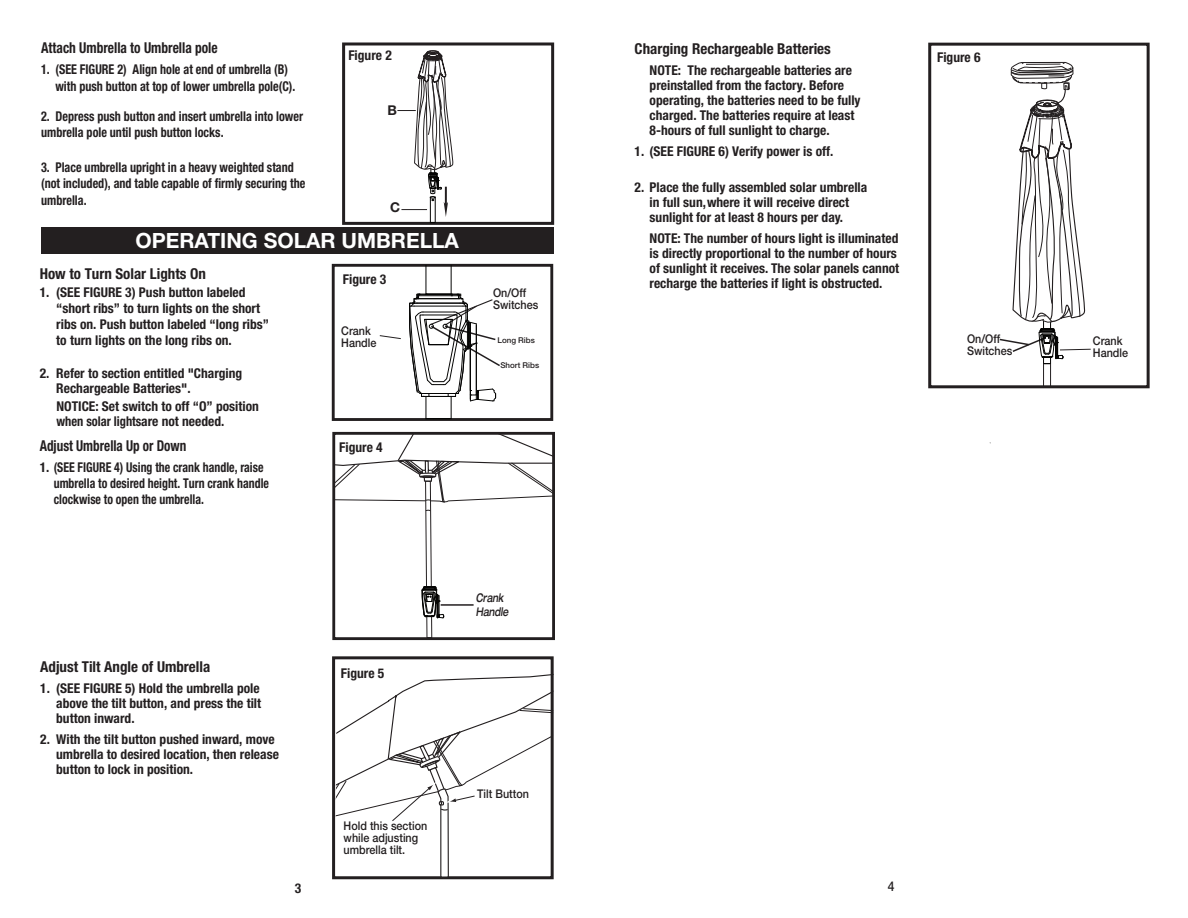
<style>
.page{position:relative;width:1188px;height:918px;background:#fff}
.page>*{position:absolute;margin:0;border:0;box-sizing:border-box;transform-origin:0 0}
.t1{font:700 21px "Helvetica Neue LT Std";color:#fff}
.t2{font:700 condensed 15px "Helvetica Neue LT Std";color:#231f20}
.t3{font:700 condensed 15px "Helvetica Neue LT Std";color:#231f20;scale:.9 1}
.t4{font:700 condensed 15px "Helvetica Neue LT Std";color:#231f20;scale:.88 1}
.t5{font:700 condensed 13.5px/15px "Helvetica Neue LT Std";color:#231f20}
.t6{font:700 condensed 13.5px/16.2px "Helvetica Neue LT Std";color:#231f20;scale:.9 1}
.t7{font:700 13.5px "Helvetica Neue LT Std";color:#231f20}
.t8{font:500 13.5px "Helvetica Neue LT Std";color:#231f20;scale:.9 1}
.t9{font:500 12px/12px "Helvetica Neue LT Std";color:#231f20;scale:.9 1}
.t10{font:italic 500 expanded 12px/14.4px "Helvetica Neue LT Std";color:#231f20;scale:.69 1}
.t11{font:500 7.95px "Helvetica Neue LT Std";color:#231f20}
</style>
<div class="page">
<div style="left:928px;top:43px;width:222px;height:345px;border:3px solid #231f20"></div>
<div style="left:41px;top:227px;width:513px;height:27px;background:#231f20"></div>
<div style="left:332px;top:264px;width:221px;height:157px;border:3px solid #231f20"></div>
<svg style="left:379px;top:335px;width:22px;height:4px"></svg>
<div style="left:332px;top:656px;width:222px;height:223px;border:3px solid #231f20"></div>
<svg style="left:335px;top:669px;width:219px;height:209px"></svg>
<svg style="left:409px;top:265px;width:93px;height:154px"></svg>
<div style="left:342px;top:42px;width:212px;height:183px;border:3px solid #231f20"></div>
<svg style="left:998px;top:62px;width:93px;height:324px"></svg>
<svg style="left:336px;top:436px;width:215px;height:200px"></svg>
<div style="left:332px;top:432px;width:223px;height:208px;border:3px solid #231f20"></div>
<hr style="left:441px;top:604px;width:33px;height:2px;background:#231f20">
<div style="left:430px;top:197px;width:5px;height:26px;border:1px solid #050504"></div>
<svg style="left:397px;top:50px;width:57px;height:167px"></svg>
<p class="t3" style="left:41px;top:39px;width:198px">Attach Umbrella to Umbrella pole</p>
<p class="t6" style="left:55px;top:61px;width:268px;text-indent:-14px">1. (SEE FIGURE 2) Align hole at end of umbrella (B) with push button at top of lower umbrella pole(C).</p>
<p class="t6" style="left:41px;top:108px;width:293px">2. Depress push button and insert umbrella into lower umbrella pole until push button locks.</p>
<p class="t6" style="left:41px;top:159px;width:295px">3. Place umbrella upright in a heavy weighted stand (not included), and table capable of firmly securing the umbrella.</p>
<p class="t5" style="left:348px;top:48px;width:45px">Figure 2</p>
<p class="t7" style="left:387px;top:102px;width:11px">B</p>
<p class="t7" style="left:390px;top:199px;width:12px">C</p>
<h1 class="t1" style="left:135px;top:227px;width:325px">OPERATING SOLAR UMBRELLA</h1>
<p class="t2" style="left:40px;top:264px;width:168px">How to Turn Solar Lights On</p>
<p class="t5" style="left:56px;top:284px;width:214px;line-height:16.2px;text-indent:-17px">1. (SEE FIGURE 3) Push button labeled “short ribs” to turn lights on the short ribs on. Push button labeled “long ribs” to turn lights on the long ribs on.</p>
<p class="t5" style="left:56px;top:365px;width:188px;text-indent:-17px">2. Refer to section entitled "Charging<br>Rechargeable Batteries".</p>
<p class="t5" style="left:56px;top:399px;width:204px">NOTICE: Set switch to off “O” position when solar lights are not needed.</p>
<p class="t4" style="left:40px;top:437px;width:168px">Adjust Umbrella Up or Down</p>
<p class="t5" style="left:54px;top:459px;width:217px;line-height:16.2px;text-indent:-14px">1. (SEE FIGURE 4) Using the crank handle, raise umbrella to desired height. Turn crank handle clockwise to open the umbrella.</p>
<p class="t5" style="left:343px;top:271px;width:45px">Figure 3</p>
<p class="t9" style="left:341px;top:325px;width:41px">Crank<br>Handle</p>
<p class="t5" style="left:339px;top:440px;width:45px">Figure 4</p>
<p class="t9" style="left:493px;top:287px;width:52px">On/Off<br>Switches</p>
<p class="t11" style="left:497px;top:336px;width:39px">Long Ribs</p>
<p class="t11" style="left:500px;top:360px;width:40px">Short Ribs</p>
<p class="t2" style="left:40px;top:657px;width:172px">Adjust Tilt Angle of Umbrella</p>
<p class="t5" style="left:56px;top:680px;width:207px;text-align:justify;text-indent:-16px">1. (SEE FIGURE 5) Hold the umbrella pole above the tilt button, and press the tilt button inward.</p>
<p class="t5" style="left:56px;top:731px;width:224px;text-indent:-16px">2. With the tilt button pushed inward, move umbrella to desired location, then release button to lock in position.</p>
<p class="t5" style="left:295px;top:880px;width:8px">3</p>
<p class="t5" style="left:341px;top:666px;width:45px">Figure 5</p>
<p class="t9" style="left:344px;top:820px;width:95px">Hold this section while adjusting umbrella tilt.</p>
<p class="t10" style="left:476px;top:590px;width:49px">Crank<br>Handle</p>
<p class="t9" style="left:477px;top:788px;width:59px">Tilt Button</p>
<p class="t2" style="left:635px;top:39px;width:198px">Charging Rechargeable Batteries</p>
<p class="t5" style="left:650px;top:62px;width:213px">NOTE: The rechargeable batteries are preinstalled from the factory. Before operating, the batteries need to be fully charged. The batteries require at least 8-hours of full sunlight to charge.</p>
<p class="t5" style="left:635px;top:143px;width:200px">1. (SEE FIGURE 6) Verify power is off.</p>
<p class="t5" style="left:650px;top:179px;width:219px;text-indent:-15px">2. Place the fully assembled solar umbrella in full sun, where it will receive direct sunlight for at least 8 hours per day.</p>
<p class="t5" style="left:650px;top:230px;width:251px">NOTE: The number of hours light is illuminated is directly proportional to the number of hours of sunlight it receives. The solar panels cannot recharge the batteries if light is obstructed.</p>
<p class="t5" style="left:937px;top:50px;width:45px">Figure 6</p>
<p class="t9" style="left:967px;top:333px;width:52px">On/Off<br>Switches</p>
<p class="t9" style="left:1093px;top:335px;width:41px">Crank<br>Handle</p>
<p class="t8" style="left:888px;top:878px;width:9px">4</p>
</div>
